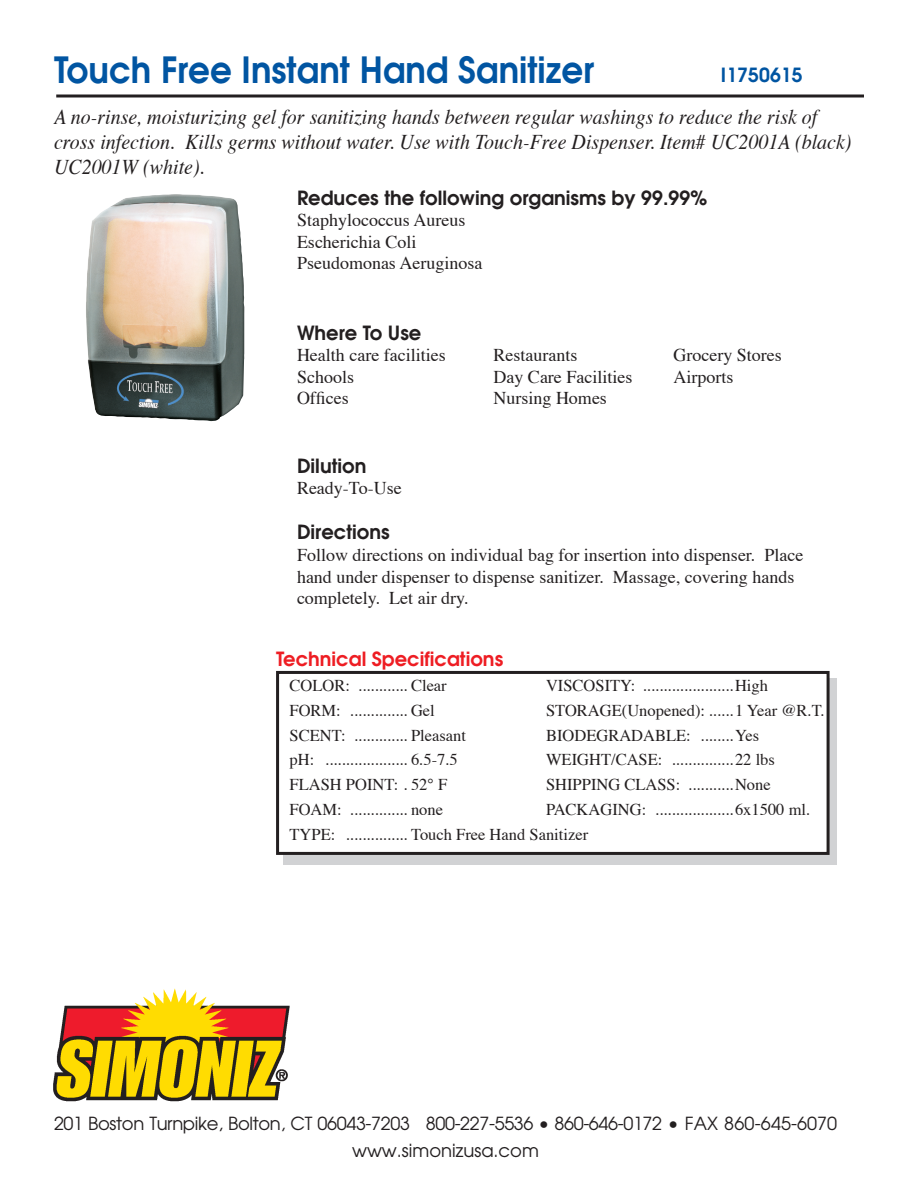
<style>
.page{position:relative;width:918px;height:1188px;background:#fff}
.page>*{position:absolute;margin:0;border:0;box-sizing:border-box;transform-origin:0 0}
.t1{font:600 36px "Avant Garde";color:#0155a2;scale:.95 1}
.t2{font:italic 21px/25.2px "Times";color:#231f20;scale:.95 1}
.t3{font:600 19.5px "Avant Garde";color:#231f20}
.t4{font:600 19.5px "Avant Garde";color:#ee1d23}
.t5{font:600 19.5px "Avant Garde";color:#0155a2}
.t6{font:18px/21.6px "Times";color:#231f20}
.t7{font:18px "Avant Garde";letter-spacing:-.02em;color:#231f20}
.t8{font:18px "Avant Garde";color:#231f20}
.t9{font:16.5px "Times";color:#231f20}
</style>
<div class="page">
<img style="left:53px;top:988px;width:237px;height:114px">
<svg style="left:56px;top:94px;width:808px;height:4px;background:#595657"></svg>
<div style="left:284px;top:678px;width:553px;height:187px;background:#d1d2d4"></div>
<div style="left:278px;top:672px;width:550px;height:181px;background:#fff"></div>
<div style="left:276px;top:671px;width:554px;height:184px;border:3px solid #231f20"></div>
<img style="left:86px;top:194px;width:159px;height:227px">
<p class="t1" style="left:54px;top:46px;width:570px">Touch Free Instant Hand Sanitizer</p>
<p class="t2" style="left:54px;top:103px;width:805px">A no-rinse, moisturizing gel for sanitizing hands between regular washings to reduce the risk of</p>
<p class="t2" style="left:54px;top:128px;width:841px">cross infection. Kills germs without water. Use with Touch-Free Dispenser. Item# UC2001A (black)<br>UC2001W (white).</p>
<p class="t3" style="left:297px;top:185px;width:412px">Reduces the following organisms by 99.99%</p>
<p class="t6" style="left:297px;top:208px;width:170px">Staphylococcus Aureus</p>
<p class="t6" style="left:297px;top:229px;width:121px">Escherichia Coli</p>
<p class="t6" style="left:297px;top:251px;width:187px">Pseudomonas Aeruginosa</p>
<p class="t5" style="left:721px;top:62px;width:83px">I1750615</p>
<p class="t3" style="left:297px;top:320px;width:126px">Where To Use</p>
<p class="t6" style="left:297px;top:343px;width:150px">Health care facilities</p>
<p class="t6" style="left:494px;top:343px;width:85px">Restaurants</p>
<p class="t6" style="left:674px;top:343px;width:110px">Grocery Stores</p>
<p class="t6" style="left:297px;top:364px;width:59px">Schools</p>
<p class="t6" style="left:494px;top:364px;width:140px">Day Care Facilities</p>
<p class="t6" style="left:674px;top:364px;width:61px">Airports</p>
<p class="t6" style="left:297px;top:386px;width:53px">Offices</p>
<p class="t6" style="left:494px;top:386px;width:115px">Nursing Homes</p>
<p class="t3" style="left:297px;top:453px;width:71px">Dilution</p>
<p class="t6" style="left:297px;top:476px;width:106px">Ready-To-Use</p>
<p class="t3" style="left:297px;top:519px;width:94px">Directions</p>
<p class="t6" style="left:297px;top:543px;width:508px">Follow directions on individual bag for insertion into dispenser. Place hand under dispenser to dispense sanitizer. Massage, covering hands</p>
<p class="t6" style="left:297px;top:586px;width:173px">completely. Let air dry.</p>
<p class="t4" style="left:276px;top:646px;width:229px">Technical Specifications</p>
<p class="t9" style="left:290px;top:670px;width:159px">COLOR: ............ Clear</p>
<p class="t9" style="left:546px;top:670px;width:223px">VISCOSITY: ......................High</p>
<p class="t9" style="left:290px;top:695px;width:147px">FORM: .............. Gel</p>
<p class="t9" style="left:546px;top:695px;width:280px">STORAGE(Unopened): ......1 Year @R.T.</p>
<p class="t9" style="left:290px;top:720px;width:178px">SCENT: ............. Pleasant</p>
<p class="t9" style="left:546px;top:720px;width:215px">BIODEGRADABLE: ........Yes</p>
<p class="t9" style="left:290px;top:744px;width:170px">pH: .................... 6.5-7.5</p>
<p class="t9" style="left:546px;top:744px;width:230px">WEIGHT/CASE: ...............22 lbs</p>
<p class="t9" style="left:290px;top:769px;width:159px">FLASH POINT: . 52° F</p>
<p class="t9" style="left:546px;top:769px;width:226px">SHIPPING CLASS: ...........None</p>
<p class="t9" style="left:290px;top:794px;width:155px">FOAM: .............. none</p>
<p class="t9" style="left:546px;top:794px;width:266px">PACKAGING: ...................6x1500 ml.</p>
<p class="t9" style="left:290px;top:819px;width:300px">TYPE: ............... Touch Free Hand Sanitizer</p>
<p class="t7" style="left:54px;top:1112px;width:785px">201 Boston Turnpike, Bolton, CT 06043-7203 800-227-5536 • 860-646-0172 • FAX 860-645-6070</p>
<p class="t8" style="left:352px;top:1139px;width:188px">www.simonizusa.com</p>
</div>
